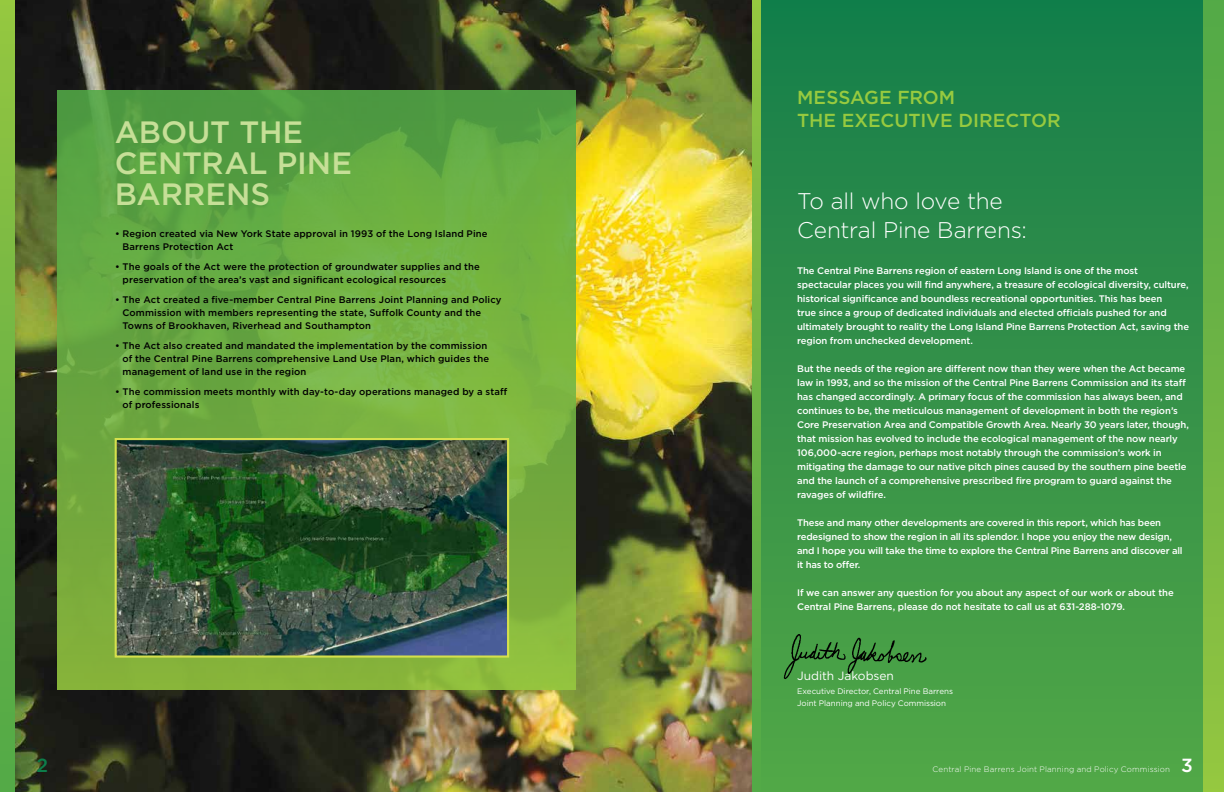
<style>
.page{position:relative;width:1224px;height:792px;background:#fff}
.page>*{position:absolute;margin:0;border:0;box-sizing:border-box;transform-origin:0 0}
.t1{font:500 30.8px/30.8px "Gotham";letter-spacing:-.005em;color:#c6df97}
.t2{font:300 22.7px/29.1px "Gotham";letter-spacing:-.01em;color:#fff}
.t3{font:500 19px "Gotham";color:#0d7d4a}
.t4{font:500 18.8px/23.3px "Gotham";letter-spacing:-.005em;color:#97ca3f}
.t5{font:12px "Gotham";letter-spacing:-.005em;color:#fff}
.t6{font:500 9.5px/14px "Gotham";letter-spacing:-.01em;color:#fff}
.t7{font:500 9.5px/13px "Gotham";letter-spacing:.01em;color:#000}
.t8{font:8px/12px "Gotham";letter-spacing:-.005em;color:#fff}
.t9{font:300 8px "Gotham";letter-spacing:.015em;color:#fff}
.s1{font-weight:500;font-size:19px}
</style>
<div class="page">
<img style="left:15px;top:0;width:737px;height:792px">
<svg style="left:58px;top:90px;width:518px;height:599px;background:#6cac41"></svg>
<div style="left:760px;top:0;width:464px;height:792px;background:linear-gradient(to bottom,#157d4b,#53a747)"></div>
<svg style="left:752px;top:0;width:8px;height:792px;background:#70b544"></svg>
<div style="left:1204px;top:0;width:20px;height:792px;background:linear-gradient(to bottom,#4fa747,#93c540)"></div>
<img style="left:114px;top:437px;width:396px;height:222px">
<svg style="left:0;top:0;width:15px;height:792px;background:#71b643"></svg>
<img style="left:775px;top:623px;width:188px;height:67px">
<h1 class="t1" style="left:115px;top:116px;width:239px">ABOUT THE<br>CENTRAL PINE<br>BARRENS</h1>
<p class="t7" style="left:123px;top:227px;width:367px;text-indent:-8px">• Region created via New York State approval in 1993 of the Long Island Pine<br>Barrens Protection Act</p>
<p class="t7" style="left:123px;top:260px;width:359px;text-indent:-8px">• The goals of the Act were the protection of groundwater supplies and the preservation of the area’s vast and significant ecological resources</p>
<p class="t7" style="left:123px;top:293px;width:381px;text-indent:-8px">• The Act created a five-member Central Pine Barrens Joint Planning and Policy<br>Commission with members representing the state, Suffolk County and the<br>Towns of Brookhaven, Riverhead and Southampton</p>
<p class="t7" style="left:123px;top:339px;width:368px;text-indent:-8px">• The Act also created and mandated the implementation by the commission of the Central Pine Barrens comprehensive Land Use Plan, which guides the management of land use in the region</p>
<p class="t7" style="left:123px;top:385px;width:386px;text-indent:-8px">• The commission meets monthly with day-to-day operations managed by a staff of professionals</p>
<h3 class="t3" style="left:37px;top:753px;width:13px">2</h3>
<h3 class="t4" style="left:797px;top:85px;width:265px">MESSAGE FROM<br>THE EXECUTIVE DIRECTOR</h3>
<h2 class="t2" style="left:797px;top:185px;width:231px">To all who love the<br>Central Pine Barrens:</h2>
<p class="t6" style="left:797px;top:264px;width:393px">The Central Pine Barrens region of eastern Long Island is one of the most spectacular places you will find anywhere, a treasure of ecological diversity, culture, historical significance and boundless recreational opportunities. This has been<br>true since a group of dedicated individuals and elected officials pushed for and ultimately brought to reality the Long Island Pine Barrens Protection Act, saving the region from unchecked development.</p>
<p class="t6" style="left:797px;top:362px;width:393px">But the needs of the region are different now than they were when the Act became law in 1993, and so the mission of the Central Pine Barrens Commission and its staff has changed accordingly. A primary focus of the commission has always been, and continues to be, the meticulous management of development in both the region’s Core Preservation Area and Compatible Growth Area. Nearly 30 years later, though, that mission has evolved to include the ecological management of the now nearly 106,000-acre region, perhaps most notably through the commission’s work in mitigating the damage to our native pitch pines caused by the southern pine beetle and the launch of a comprehensive prescribed fire program to guard against the ravages of wildfire.</p>
<p class="t6" style="left:797px;top:516px;width:387px">These and many other developments are covered in this report, which has been redesigned to show the region in all its splendor. I hope you enjoy the new design, and I hope you will take the time to explore the Central Pine Barrens and discover all it has to offer.</p>
<p class="t6" style="left:797px;top:586px;width:378px">If we can answer any question for you about any aspect of our work or about the<br>Central Pine Barrens, please do not hesitate to call us at 631-288-1079.</p>
<p class="t5" style="left:797px;top:668px;width:98px">Judith Jakobsen</p>
<p class="t8" style="left:797px;top:685px;width:157px">Executive Director, Central Pine Barrens<br>Joint Planning and Policy Commission</p>
<p class="t9" style="left:933px;top:764px;width:262px">Central Pine Barrens Joint Planning and Policy Commission <span class="s1">3</span></p>
</div>
